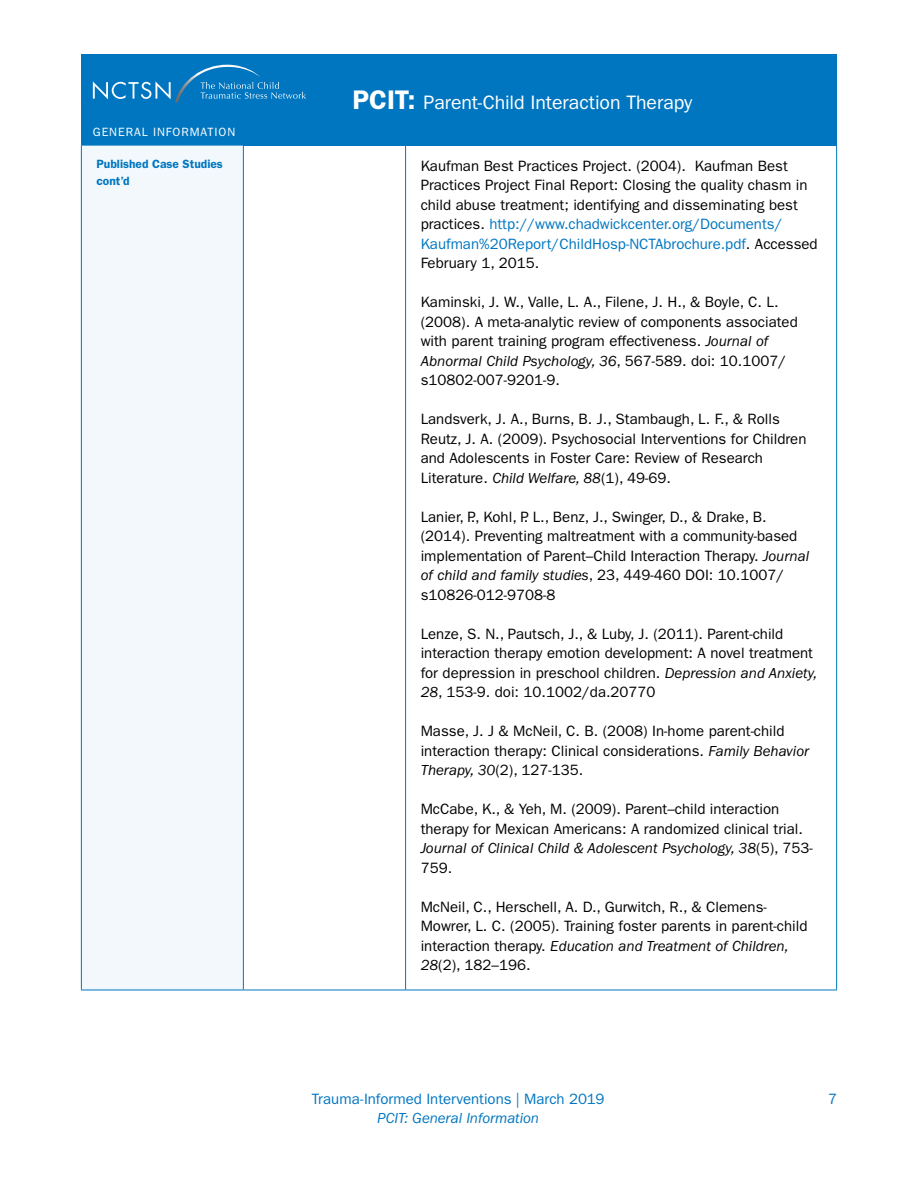
<style>
.page{position:relative;width:918px;height:1188px;background:#fff}
.page>*{position:absolute;margin:0;border:0;box-sizing:border-box;transform-origin:0 0}
.t1{font:19.5px "ITC Franklin Gothic Std";letter-spacing:-.005em;color:#fff}
.t2{font:15px/19.5px "ITC Franklin Gothic Std";color:#000}
.t3{font:15px "ITC Franklin Gothic Std";color:#0076c0}
.t4{font:italic 15px "ITC Franklin Gothic Std";letter-spacing:-.005em;color:#0076c0}
.t5{font:600 12px/16.5px "ITC Franklin Gothic Std";color:#0076c0}
.t6{font:12px "ITC Franklin Gothic Std";letter-spacing:.075em;color:#fff}
.s1{font-weight:600;font-size:27px}
.s2{color:#0076c0}
.s3{font-style:italic}
</style>
<div class="page">
<div style="left:81px;top:54px;width:756px;height:92px;background:#0076c0"></div>
<svg style="left:93px;top:64px;width:213px;height:39px"></svg>
<div style="left:81px;top:145px;width:162px;height:845px;background:#f2f8fc"></div>
<hr style="left:81px;top:145px;width:162px;height:1px;background:#0076c0">
<hr style="left:81px;top:146px;width:1px;height:844px;background:#0076c0">
<hr style="left:243px;top:146px;width:1px;height:844px;background:#0076c0">
<hr style="left:405px;top:146px;width:1px;height:844px;background:#0076c0">
<hr style="left:836px;top:146px;width:1px;height:844px;background:#0076c0">
<hr style="left:81px;top:990px;width:162px;height:1px;background:#0076c0">
<hr style="left:243px;top:990px;width:163px;height:1px;background:#0076c0">
<hr style="left:406px;top:990px;width:431px;height:1px;background:#0076c0">
<h1 class="t1" style="left:352px;top:91px;width:341px"><span class="s1">PCIT:</span> Parent-Child Interaction Therapy</h1>
<p class="t6" style="left:93px;top:125px;width:144px">GENERAL INFORMATION</p>
<p class="t5" style="left:96px;top:156px;width:128px">Published Case Studies cont’d</p>
<p class="t2" style="left:421px;top:156px;width:398px">Kaufman Best Practices Project. (2004). Kaufman Best Practices Project Final Report: Closing the quality chasm in child abuse treatment; identifying and disseminating best practices. <span class="s2">http://www.chadwickcenter.org/Documents/ Kaufman%20Report/ChildHosp-NCTAbrochure.pdf</span>. Accessed February 1, 2015.</p>
<p class="t2" style="left:421px;top:292px;width:379px">Kaminski, J. W., Valle, L. A., Filene, J. H., &amp; Boyle, C. L. (2008). A meta-analytic review of components associated with parent training program effectiveness. <span class="s3">Journal of Abnormal Child Psychology, 36</span>, 567-589. doi: 10.1007/ s10802-007-9201-9.</p>
<p class="t2" style="left:421px;top:409px;width:387px">Landsverk, J. A., Burns, B. J., Stambaugh, L. F., &amp; Rolls Reutz, J. A. (2009). Psychosocial Interventions for Children and Adolescents in Foster Care: Review of Research Literature. <span class="s3">Child Welfare, 88</span>(1), 49-69.</p>
<p class="t2" style="left:421px;top:507px;width:390px">Lanier, P., Kohl, P. L., Benz, J., Swinger, D., &amp; Drake, B. (2014). Preventing maltreatment with a community-based implementation of Parent–Child Interaction Therapy. <span class="s3">Journal of child and family studies</span>, 23, 449-460 DOI: 10.1007/ s10826-012-9708-8</p>
<p class="t2" style="left:421px;top:624px;width:398px">Lenze, S. N., Pautsch, J., &amp; Luby, J. (2011). Parent-child interaction therapy emotion development: A novel treatment for depression in preschool children. <span class="s3">Depression and Anxiety, 28</span>, 153-9. doi: 10.1002/da.20770</p>
<p class="t2" style="left:421px;top:721px;width:390px">Masse, J. J &amp; McNeil, C. B. (2008) In-home parent-child interaction therapy: Clinical considerations. <span class="s3">Family Behavior<br>Therapy, 30</span>(2), 127-135.</p>
<p class="t2" style="left:421px;top:799px;width:394px">McCabe, K., &amp; Yeh, M. (2009). Parent–child interaction therapy for Mexican Americans: A randomized clinical trial.<br><span class="s3">Journal of Clinical Child &amp; Adolescent Psychology, 38</span>(5), 753- 759.</p>
<p class="t2" style="left:421px;top:897px;width:388px">McNeil, C., Herschell, A. D., Gurwitch, R., &amp; Clemens-Mowrer, L. C. (2005). Training foster parents in parent-child interaction therapy. <span class="s3">Education and Treatment of Children, 28</span>(2), 182–196.</p>
<p class="t3" style="left:312px;top:1090px;width:294px">Trauma-Informed Interventions | March 2019</p>
<p class="t3" style="left:828px;top:1090px;width:10px">7</p>
<p class="t4" style="left:377px;top:1110px;width:163px">PCIT: General Information</p>
</div>
